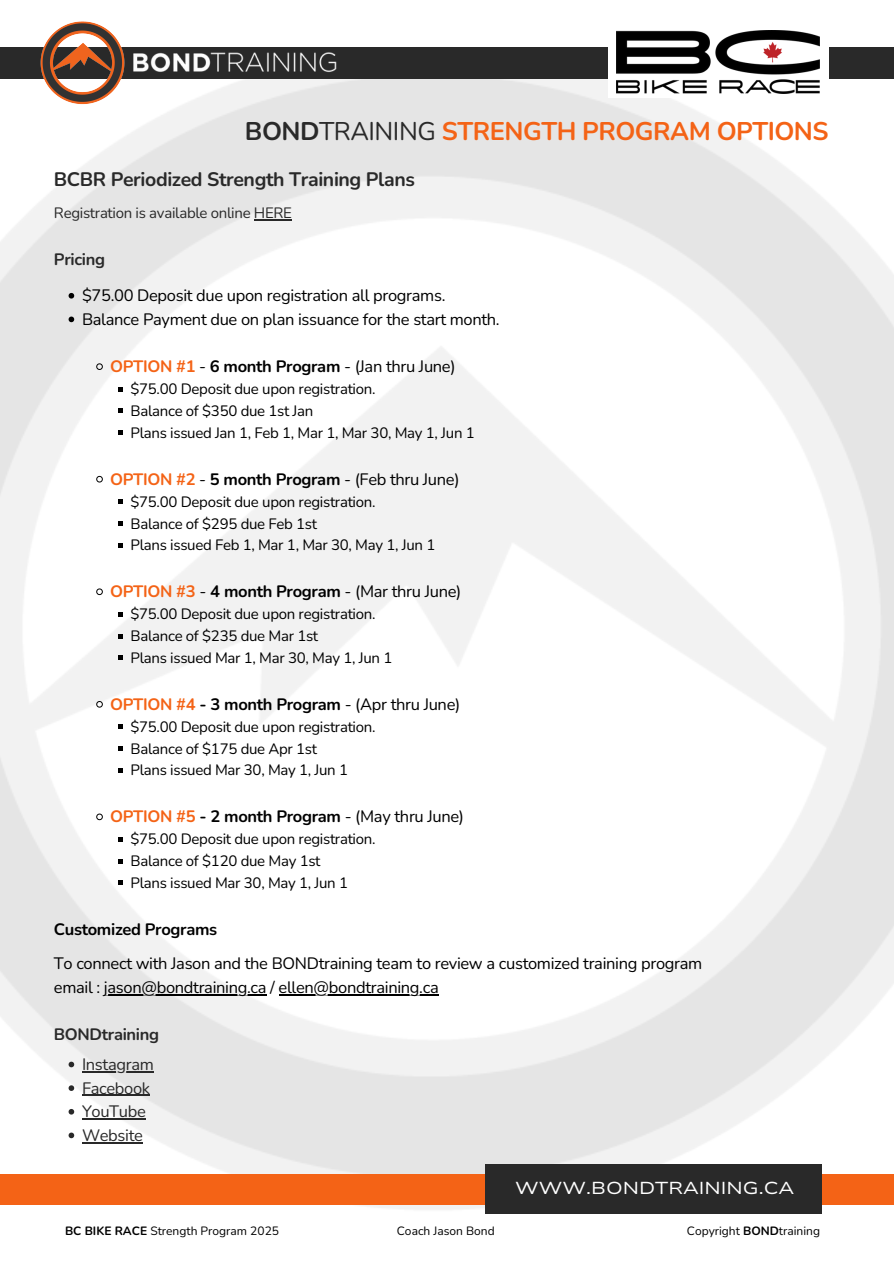
<style>
.page{position:relative;width:894px;height:1264px;background:#fff}
.page>*{position:absolute;margin:0;border:0;box-sizing:border-box;transform-origin:0 0}
.t1{font:700 25.5px "Nunito";letter-spacing:-.02em;color:#f46316}
.t2{font:700 19.5px "Nunito";letter-spacing:-.02em;color:#292929}
.t3{font:17.25px "Nunito Sans 10 pt Expanded";color:#fff}
.t4{font:16.5px/23.5px "Nunito";letter-spacing:-.02em;color:#000}
.t5{font:700 16.5px "Nunito";letter-spacing:-.02em;color:#000}
.t6{font:700 16.5px/30px "Nunito";letter-spacing:-.02em;color:#292929}
.t7{font:16.5px "Nunito";letter-spacing:-.02em;color:#292929}
.t8{font:15px "Nunito";letter-spacing:-.02em;color:#000}
.t9{font:15px "Nunito";letter-spacing:-.02em;color:#292929}
.t10{font:12px "Nunito";color:#000}
.s1{color:#292929}
.s2{font-weight:400;color:#292929}
.s3{font-weight:700;color:#f46316}
.s4{font-weight:700}
.s5{color:#f46316}
.s6{font-weight:400}
</style>
<div class="page">
<img style="left:0;top:78px;width:893px;height:1136px">
<div style="left:0;top:47px;width:893px;height:31px;background:#292929"></div>
<div style="left:608px;top:28px;width:220px;height:70px;background:#fff"></div>
<img style="left:616px;top:31px;width:203px;height:63px">
<img style="left:129px;top:52px;width:211px;height:27px">
<img style="left:38px;top:21px;width:91px;height:87px">
<div style="left:0;top:1174px;width:893px;height:30px;background:#f46316"></div>
<div style="left:485px;top:1164px;width:336px;height:50px;background:#292929"></div>
<hr style="left:254px;top:219px;width:38px;height:1px;background:#292929">
<svg style="left:69px;top:293px;width:5px;height:5px"></svg>
<svg style="left:69px;top:316px;width:5px;height:6px"></svg>
<svg style="left:96px;top:363px;width:7px;height:7px"></svg>
<svg style="left:118px;top:387px;width:5px;height:4px"></svg>
<svg style="left:118px;top:408px;width:5px;height:5px"></svg>
<svg style="left:118px;top:430px;width:5px;height:5px"></svg>
<svg style="left:96px;top:476px;width:7px;height:6px"></svg>
<svg style="left:118px;top:499px;width:5px;height:5px"></svg>
<svg style="left:118px;top:521px;width:5px;height:5px"></svg>
<svg style="left:118px;top:543px;width:5px;height:4px"></svg>
<svg style="left:96px;top:588px;width:7px;height:7px"></svg>
<svg style="left:118px;top:612px;width:5px;height:4px"></svg>
<svg style="left:118px;top:633px;width:5px;height:5px"></svg>
<svg style="left:118px;top:655px;width:5px;height:5px"></svg>
<svg style="left:96px;top:701px;width:7px;height:6px"></svg>
<svg style="left:118px;top:724px;width:5px;height:5px"></svg>
<svg style="left:118px;top:746px;width:5px;height:5px"></svg>
<svg style="left:118px;top:768px;width:5px;height:4px"></svg>
<svg style="left:96px;top:813px;width:7px;height:7px"></svg>
<svg style="left:118px;top:837px;width:5px;height:4px"></svg>
<svg style="left:118px;top:858px;width:5px;height:5px"></svg>
<svg style="left:118px;top:880px;width:5px;height:5px"></svg>
<hr style="left:104px;top:993px;width:162px;height:2px;background:#000">
<hr style="left:278px;top:993px;width:160px;height:2px;background:#000">
<svg style="left:69px;top:1061px;width:5px;height:6px"></svg>
<hr style="left:82px;top:1071px;width:71px;height:1px;background:#292929">
<svg style="left:69px;top:1085px;width:5px;height:5px"></svg>
<hr style="left:82px;top:1094px;width:68px;height:2px;background:#292929">
<svg style="left:69px;top:1108px;width:5px;height:6px"></svg>
<hr style="left:82px;top:1118px;width:63px;height:1px;background:#292929">
<svg style="left:69px;top:1132px;width:5px;height:6px"></svg>
<hr style="left:82px;top:1141px;width:61px;height:2px;background:#292929">
<p class="t1" style="left:245px;top:114px;width:585px"><span class="s1">BOND</span><span class="s2">TRAINING</span> STRENGTH PROGRAM OPTIONS</p>
<h1 class="t2" style="left:54px;top:166px;width:362px">BCBR Periodized Strength Training Plans</h1>
<h2 class="t9" style="left:54px;top:203px;width:239px">Registration is available online HERE</h2>
<h6 class="t6" style="left:54px;top:244px;width:53px">Pricing</h6>
<h4 class="t4" style="left:82px;top:284px;width:365px">$75.00 Deposit due upon registration all programs.</h4>
<p class="t4" style="left:82px;top:307px;width:419px">Balance Payment due on plan issuance for the start month.</p>
<p class="t4" style="left:110px;top:355px;width:347px"><span class="s3">OPTION #1</span> - <span class="s4">6 month Program</span> - (Jan thru June)</p>
<p class="t8" style="left:130px;top:379px;width:246px">$75.00 Deposit due upon registration.</p>
<p class="t8" style="left:130px;top:401px;width:184px">Balance of $350 due 1st Jan</p>
<p class="t8" style="left:130px;top:422px;width:346px">Plans issued Jan 1, Feb 1, Mar 1, Mar 30, May 1, Jun 1</p>
<p class="t4" style="left:110px;top:467px;width:351px"><span class="s3">OPTION #2</span> - <span class="s4">5 month Program</span> - (Feb thru June)</p>
<p class="t8" style="left:130px;top:491px;width:246px">$75.00 Deposit due upon registration.</p>
<p class="t8" style="left:130px;top:513px;width:188px">Balance of $295 due Feb 1st</p>
<p class="t8" style="left:130px;top:535px;width:306px">Plans issued Feb 1, Mar 1, Mar 30, May 1, Jun 1</p>
<p class="t4" style="left:110px;top:580px;width:353px"><span class="s3">OPTION #3</span> - <span class="s4">4 month Program</span> - (Mar thru June)</p>
<p class="t8" style="left:130px;top:604px;width:246px">$75.00 Deposit due upon registration.</p>
<p class="t8" style="left:130px;top:626px;width:189px">Balance of $235 due Mar 1st</p>
<p class="t8" style="left:130px;top:647px;width:263px">Plans issued Mar 1, Mar 30, May 1, Jun 1</p>
<p class="t5" style="left:110px;top:693px;width:351px"><span class="s5">OPTION #4</span> - 3 month Program <span class="s6">- (Apr thru June)</span></p>
<p class="t8" style="left:130px;top:716px;width:246px">$75.00 Deposit due upon registration.</p>
<p class="t8" style="left:130px;top:738px;width:188px">Balance of $175 due Apr 1st</p>
<p class="t8" style="left:130px;top:760px;width:219px">Plans issued Mar 30, May 1, Jun 1</p>
<p class="t5" style="left:110px;top:805px;width:355px"><span class="s5">OPTION #5</span> - 2 month Program <span class="s6">- (May thru June)</span></p>
<p class="t8" style="left:130px;top:829px;width:246px">$75.00 Deposit due upon registration.</p>
<p class="t8" style="left:130px;top:851px;width:191px">Balance of $120 due May 1st</p>
<p class="t8" style="left:130px;top:872px;width:219px">Plans issued Mar 30, May 1, Jun 1</p>
<p class="t5" style="left:54px;top:918px;width:165px">Customized Programs</p>
<h4 class="t4" style="left:54px;top:951px;width:649px">To connect with Jason and the BONDtraining team to review a customized training program email : jason@bondtraining.ca / ellen@bondtraining.ca</h4>
<h4 class="t6" style="left:82px;top:1019px;width:79px;text-indent:-28px">BONDtraining<br><span class="s6">Instagram</span></h4>
<h4 class="t7" style="left:82px;top:1076px;width:70px">Facebook</h4>
<p class="t7" style="left:82px;top:1100px;width:65px">YouTube</p>
<p class="t7" style="left:82px;top:1124px;width:62px">Website</p>
<p class="t3" style="left:515px;top:1176px;width:280px">WWW.BONDTRAINING.CA</p>
<p class="t10" style="left:65px;top:1222px;width:215px"><span class="s4">BC BIKE RACE</span> Strength Program 2025</p>
<p class="t10" style="left:397px;top:1222px;width:99px">Coach Jason Bond</p>
<p class="t10" style="left:686px;top:1222px;width:135px">Copyright <span class="s4">BOND</span>training</p>
</div>
